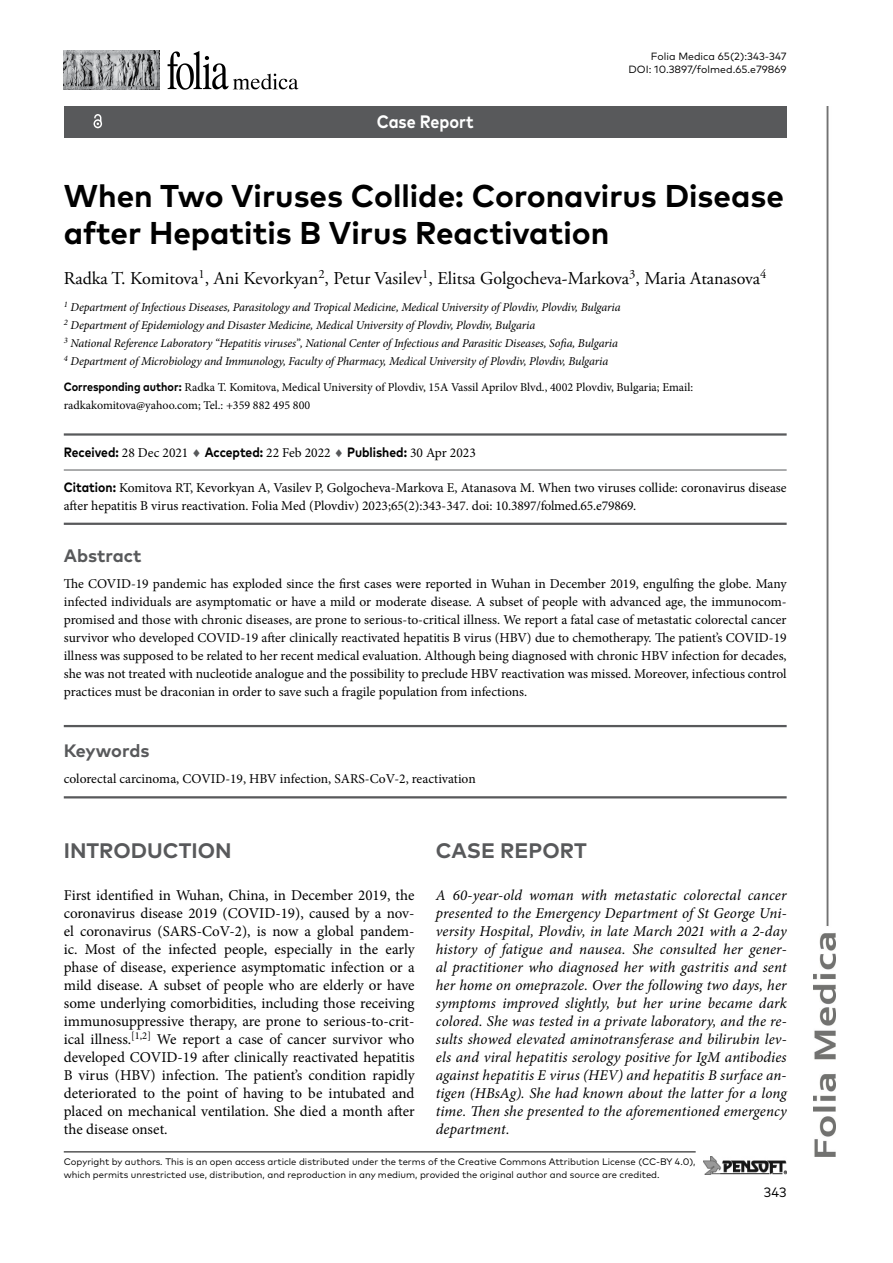
<style>
.page{position:relative;width:893px;height:1263px;background:#fff}
.page>*{position:absolute;margin:0;border:0;box-sizing:border-box;transform-origin:0 0}
.t1{font:700 31.5px/37.8px "FF Mark Pro";color:#000}
.t2{font:700 21px "FF Mark Pro";color:#58595b}
.t3{font:18px "Adobe Garamond Pro";color:#000}
.t4{font:700 18px "FF Mark Pro";color:#58595b}
.t5{font:700 18px "FF Mark Pro";color:#fff;scale:.9 1}
.t6{font:15px/18px "Minion Pro";color:#000;text-align:justify}
.t7{font:italic 15px/18px "Minion Pro";letter-spacing:.005em;color:#000;text-align:justify}
.t8{font:13.5px/18px "Minion Pro";color:#000}
.t9{font:700 13.5px "FF Mark Pro";color:#000;scale:.9 1}
.t10{font:13.5px "FF Mark Pro";color:#000}
.t11{font:italic 12px/18px "Minion Pro";letter-spacing:-.01em;color:#000}
.t12{font:12px/18px "Minion Pro";color:#000}
.t13{font:10.5px/12.6px "FF Mark Pro";color:#000;text-align:right}
.t14{font:9.45px/12.6px "FF Mark Pro";color:#000}
.s1{font-family:"FF Mark Pro";font-weight:700}
.s2{font-family:"Minion Pro";font-weight:400}
.s3{color:#58595b}
.s4{font-style:italic}
</style>
<div class="page">
<img style="left:813px;top:106px;width:22px;height:1051px">
<img style="left:64px;top:51px;width:96px;height:38px">
<svg style="left:168px;top:51px;width:130px;height:39px"></svg>
<hr style="left:64px;top:1151px;width:632px;height:1px;background:#000">
<img style="left:703px;top:1157px;width:84px;height:17px">
<div style="left:64px;top:106px;width:723px;height:32px;background:#58595b"></div>
<svg style="left:94px;top:114px;width:8px;height:14px"></svg>
<hr style="left:64px;top:433px;width:723px;height:3px;background:#58595b">
<hr style="left:64px;top:470px;width:723px;height:1px;background:#58595b">
<hr style="left:64px;top:523px;width:723px;height:2px;background:#58595b">
<hr style="left:64px;top:725px;width:723px;height:2px;background:#58595b">
<hr style="left:64px;top:796px;width:723px;height:2px;background:#58595b">
<h3 class="t5" style="left:377px;top:108px;width:109px">Case Report</h3>
<p class="t13" style="left:628px;top:49px;width:160px">Folia Medica 65(2):343-347<br>DOI: 10.3897/folmed.65.e79869</p>
<h1 class="t1" style="left:64px;top:174px;width:722px">When Two Viruses Collide: Coronavirus Disease after Hepatitis B Virus Reactivation</h1>
<h3 class="t3" style="left:64px;top:268px;width:704px">Radka T. Komitova<sup>1</sup>, Ani Kevorkyan<sup>2</sup>, Petur Vasilev<sup>1</sup>, Elitsa Golgocheva-Markova<sup>3</sup>, Maria Atanasova<sup>4</sup></h3>
<p class="t11" style="left:64px;top:298px;width:558px"><sup>1</sup> Department of Infectious Diseases, Parasitology and Tropical Medicine, Medical University of Plovdiv, Plovdiv, Bulgaria <sup>2</sup> Department of Epidemiology and Disaster Medicine, Medical University of Plovdiv, Plovdiv, Bulgaria<br><sup>3</sup> National Reference Laboratory “Hepatitis viruses”, National Center of Infectious and Parasitic Diseases, Sofia, Bulgaria <sup>4</sup> Department of Microbiology and Immunology, Faculty of Pharmacy, Medical University of Plovdiv, Plovdiv, Bulgaria</p>
<p class="t12" style="left:64px;top:378px;width:631px"><span class="s1">Corresponding author:</span> Radka T. Komitova, Medical University of Plovdiv, 15A Vassil Aprilov Blvd., 4002 Plovdiv, Bulgaria; Email: radkakomitova@yahoo.com; Tel.: +359 882 495 800</p>
<p class="t9" style="left:64px;top:442px;width:459px">Received: <span class="s2">28 Dec 2021</span> <span class="s3">♦</span> Accepted: <span class="s2">22 Feb 2022</span> <span class="s3">♦</span> Published: <span class="s2">30 Apr 2023</span></p>
<p class="t8" style="left:64px;top:479px;width:724px"><span class="s1">Citation:</span> Komitova RT, Kevorkyan A, Vasilev P, Golgocheva-Markova E, Atanasova M. When two viruses collide: coronavirus disease after hepatitis B virus reactivation. Folia Med (Plovdiv) 2023;65(2):343-347. doi: 10.3897/folmed.65.e79869.</p>
<h3 class="t4" style="left:64px;top:542px;width:79px">Abstract</h3>
<p class="t8" style="left:64px;top:575px;width:724px;text-align:justify">The COVID-19 pandemic has exploded since the first cases were reported in Wuhan in December 2019, engulfing the globe. Many infected individuals are asymptomatic or have a mild or moderate disease. A subset of people with advanced age, the immunocom&shy;promised and those with chronic diseases, are prone to serious-to-critical illness. We report a fatal case of metastatic colorectal cancer survivor who developed COVID-19 after clinically reactivated hepatitis B virus (HBV) due to chemotherapy. The patient’s COVID-19 illness was supposed to be related to her recent medical evaluation. Although being diagnosed with chronic HBV infection for decades, she was not treated with nucleotide analogue and the possibility to preclude HBV reactivation was missed. Moreover, infectious control practices must be draconian in order to save such a fragile population from infections.</p>
<h3 class="t4" style="left:64px;top:737px;width:87px">Keywords</h3>
<p class="t8" style="left:64px;top:770px;width:413px">colorectal carcinoma, COVID-19, HBV infection, SARS-CoV-2, reactivation</p>
<h2 class="t2" style="left:64px;top:835px;width:169px">INTRODUCTION</h2>
<p class="t6" style="left:64px;top:886px;width:352px">First identified in Wuhan, China, in December 2019, the coronavirus disease 2019 (COVID-19), caused by a nov&shy;el coronavirus (SARS-CoV-2), is now a global pandem&shy;ic. Most of the infected people, especially in the early phase of disease, experience asymptomatic infection or a mild disease. A subset of people who are elderly or have some underlying comorbidities, including those receiving immunosuppressive therapy, are prone to serious-to-crit&shy;ical illness.<sup>[1,2]</sup> We report a case of cancer survivor who developed COVID-19 after clinically reactivated hepatitis B virus (HBV) infection. The patient’s condition rapidly deteriorated to the point of having to be intubated and placed on mechanical ventilation. She died a month after the disease onset.</p>
<h2 class="t2" style="left:436px;top:835px;width:152px">CASE REPORT</h2>
<p class="t7" style="left:436px;top:886px;width:352px">A 60-year-old woman with metastatic colorectal cancer presented to the Emergency Department of St George Uni&shy;versity Hospital, Plovdiv, in late March 2021 with a 2-day history of fatigue and nausea. She consulted her gener&shy;al practitioner who diagnosed her with gastritis and sent her home on omeprazole. Over the following two days, her symptoms improved slightly, but her urine became dark colored. She was tested in a private laboratory, and the re&shy;sults showed elevated aminotransferase and bilirubin lev&shy;els and viral hepatitis serology positive for IgM antibodies against hepatitis E virus (HEV) and hepatitis B surface an&shy;tigen (HBsAg). She had known about the latter for a long time. Then she presented to the aforementioned emergency department.</p>
<p class="t14" style="left:64px;top:1154px;width:633px">Copyright by authors<span class="s4">.</span> This is an open access article distributed under the terms of the Creative Commons Attribution License (CC-BY 4.0), which permits unrestricted use, distribution, and reproduction in any medium, provided the original author and source are credited.</p>
<p class="t10" style="left:764px;top:1182px;width:24px">343</p>
</div>
